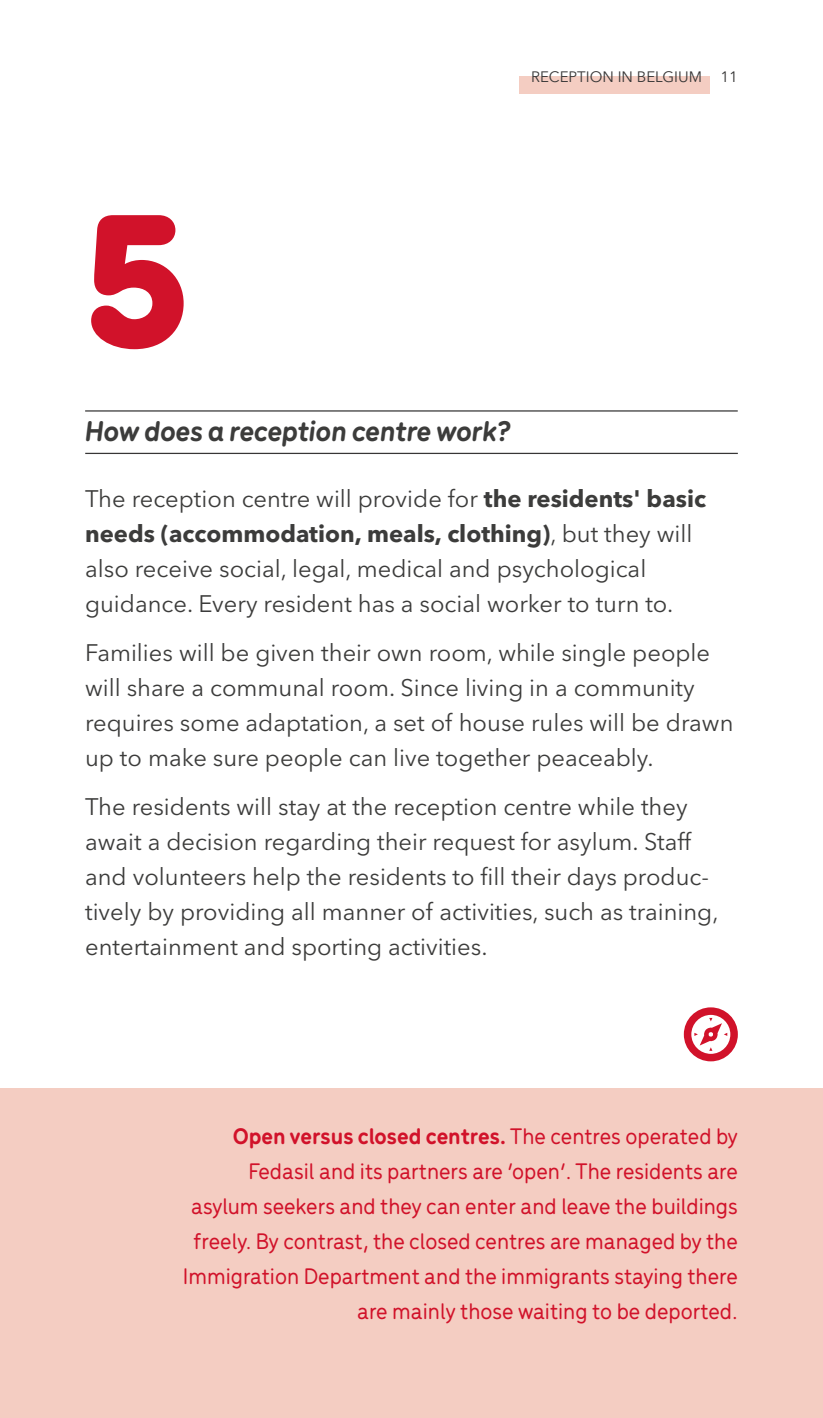
<style>
.page{position:relative;width:823px;height:1418px;background:#fff}
.page>*{position:absolute;margin:0;border:0;box-sizing:border-box;transform-origin:0 0}
.t1{font:900 200px "Menco";color:#d1122a}
.t2{font:italic 700 30px "Menco";letter-spacing:-.01em;color:#3c3c3b}
.t3{font:23.75px/35px "Avenir Next LT Pro";color:#3c3c3b}
.t4{font:500 23.75px/35px "Menco";color:#d1122a;text-align:right}
.t5{font:15px "Avenir Next LT Pro";color:#373636}
.s1{font-weight:700}
</style>
<div class="page">
<div style="left:519px;top:77px;width:190px;height:17px;background:#f4cdc2"></div>
<hr style="left:85px;top:410px;width:652px;height:1px;background:#373636">
<hr style="left:85px;top:453px;width:652px;height:1px;background:#373636">
<div style="left:0;top:1088px;width:822px;height:329px;background:#f4cdc2"></div>
<svg style="left:694px;top:1017px;width:32px;height:33px"></svg>
<div style="left:683px;top:1007px;width:54px;height:54px;border:8px solid #d1122a;border-radius:50%"></div>
<p class="t5" style="left:530px;top:68px;width:208px">RECEPTION IN BELGIUM 11</p>
<h1 class="t1" style="left:85px;top:130px;width:107px">5</h1>
<p class="t2" style="left:85px;top:409px;width:427px">How does a reception centre work?</p>
<p class="t3" style="left:85px;top:481px;width:622px">The reception centre will provide for <span class="s1">the residents' basic needs (accommodation, meals, clothing)</span>, but they will also receive social, legal, medical and psychological guidance. Every resident has a social worker to turn to.</p>
<p class="t3" style="left:85px;top:635px;width:649px">Families will be given their own room, while single people will share a communal room. Since living in a community requires some adaptation, a set of house rules will be drawn up to make sure people can live together peaceably.</p>
<p class="t3" style="left:85px;top:789px;width:634px">The residents will stay at the reception centre while they await a decision regarding their request for asylum. Staff and volunteers help the residents to fill their days produc&shy;tively by providing all manner of activities, such as training, entertainment and sporting activities.</p>
<p class="t4" style="left:183px;top:1116px;width:556px"><span class="s1">Open versus closed centres.</span> The centres operated by Fedasil and its partners are ‘open’. The residents are asylum seekers and they can enter and leave the buildings freely. By contrast, the closed centres are managed by the Immigration Department and the immigrants staying there are mainly those waiting to be deported.</p>
</div>
